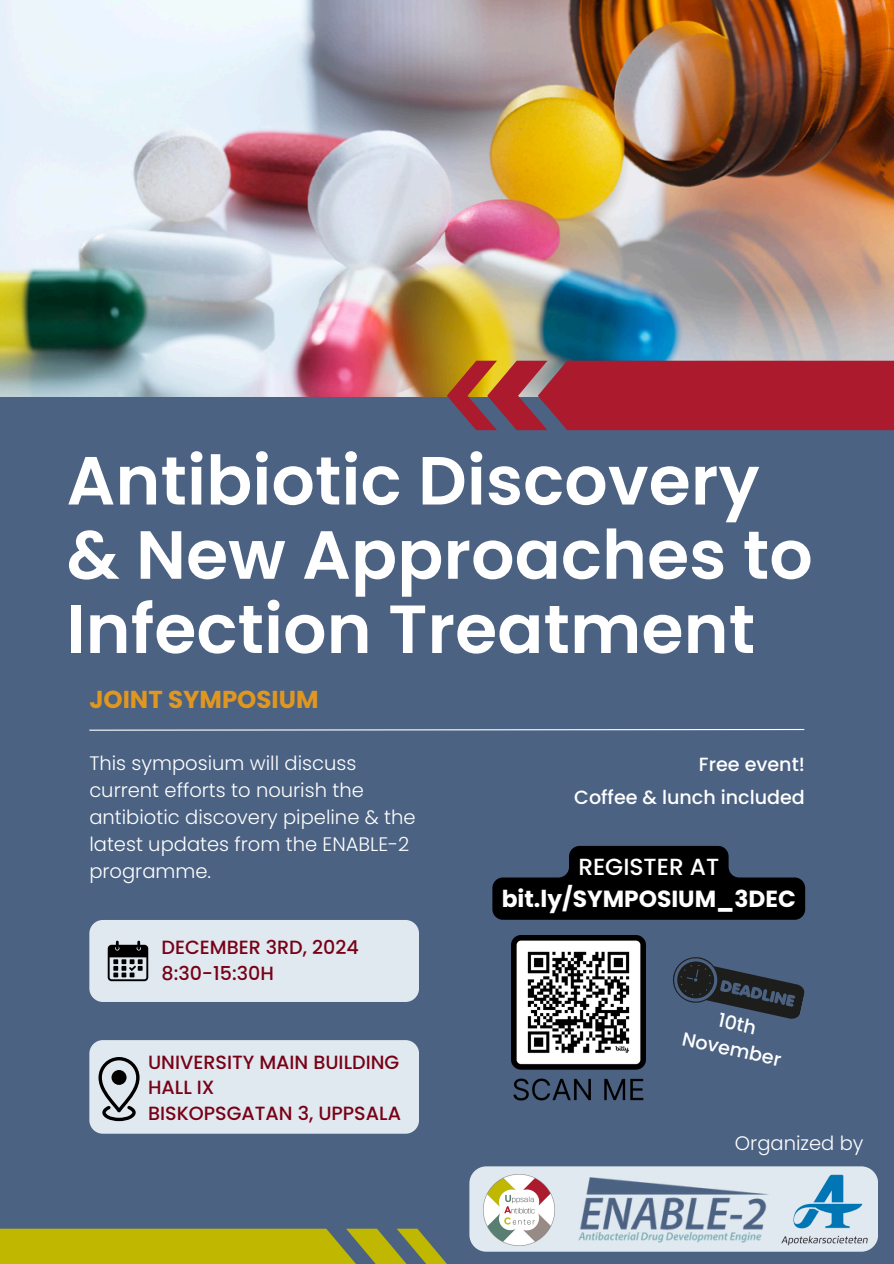
<style>
.page{position:relative;width:894px;height:1264px;background:#fff}
.page>*{position:absolute;margin:0;border:0;box-sizing:border-box;transform-origin:0 0}
.t1{font:600 67.95px/74.2px "Poppins";color:#fff}
.t2{font:700 24.45px "Poppins";color:#e0971f}
.t3{font:700 23.25px "Poppins";color:#fff}
.t4{font:500 23.25px "Poppins";color:#fff}
.t5{font:300 19.5px/27px "Poppins";color:#fff}
.t6{font:500 19.05px/25.8px "Poppins";color:#780116}
.t7{font:500 19.05px/25.8px "Poppins";color:#fff;text-align:center}
</style>
<div class="page">
<div style="left:0;top:0;width:893px;height:1263px;background:#4c6283"></div>
<img style="left:0;top:0;width:893px;height:396px">
<svg style="left:446px;top:361px;width:447px;height:69px"></svg>
<svg style="left:0;top:1228px;width:446px;height:35px"></svg>
<div style="left:89px;top:920px;width:330px;height:81px;background:#e0e9f0;border-radius:14px"></div>
<div style="left:89px;top:1040px;width:330px;height:93px;background:#e0e9f0;border-radius:14px"></div>
<svg style="left:89px;top:729px;width:716px;height:2px"></svg>
<div style="left:469px;top:1166px;width:408px;height:85px;background:#e0e9f0;border-radius:17px"></div>
<img style="left:768px;top:1170px;width:110px;height:78px">
<img style="left:483px;top:1174px;width:71px;height:70px">
<svg style="left:108px;top:940px;width:40px;height:41px"></svg>
<svg style="left:98px;top:1057px;width:42px;height:64px"></svg>
<div style="left:111px;top:1069px;width:15px;height:15px;background:#000;border-radius:50%"></div>
<img style="left:578px;top:1177px;width:190px;height:65px">
<img style="left:511px;top:935px;width:133px;height:166px">
<svg style="left:673px;top:957px;width:132px;height:62px"></svg>
<svg style="left:492px;top:845px;width:313px;height:74px"></svg>
<h5 class="t1" style="left:67px;top:443px;width:747px">Antibiotic Discovery &amp; New Approaches to<br>Infection Treatment</h5>
<h5 class="t2" style="left:89px;top:682px;width:231px">JOINT SYMPOSIUM</h5>
<p class="t5" style="left:89px;top:749px;width:327px">This symposium will discuss current efforts to nourish the antibiotic discovery pipeline &amp; the latest updates from the ENABLE-2 programme.</p>
<h4 class="t7" style="left:698px;top:751px;width:107px">Free event!</h4>
<p class="t7" style="left:574px;top:784px;width:232px">Coffee &amp; lunch included</p>
<p class="t4" style="left:578px;top:850px;width:142px">REGISTER AT</p>
<p class="t3" style="left:501px;top:882px;width:295px">bit.ly/SYMPOSIUM_3DEC</p>
<p class="t6" style="left:161px;top:934px;width:199px">DECEMBER 3RD, 2024<br>8:30-15:30H</p>
<h4 class="t6" style="left:148px;top:1048px;width:254px">UNIVERSITY MAIN BUILDING<br>HALL IX<br>BISKOPSGATAN 3, UPPSALA</h4>
<h5 class="t7" style="left:690px;top:1000px;width:102px;rotate:12deg">10th<br>November</h5>
<p class="t5" style="left:734px;top:1129px;width:130px">Organized by</p>
</div>
